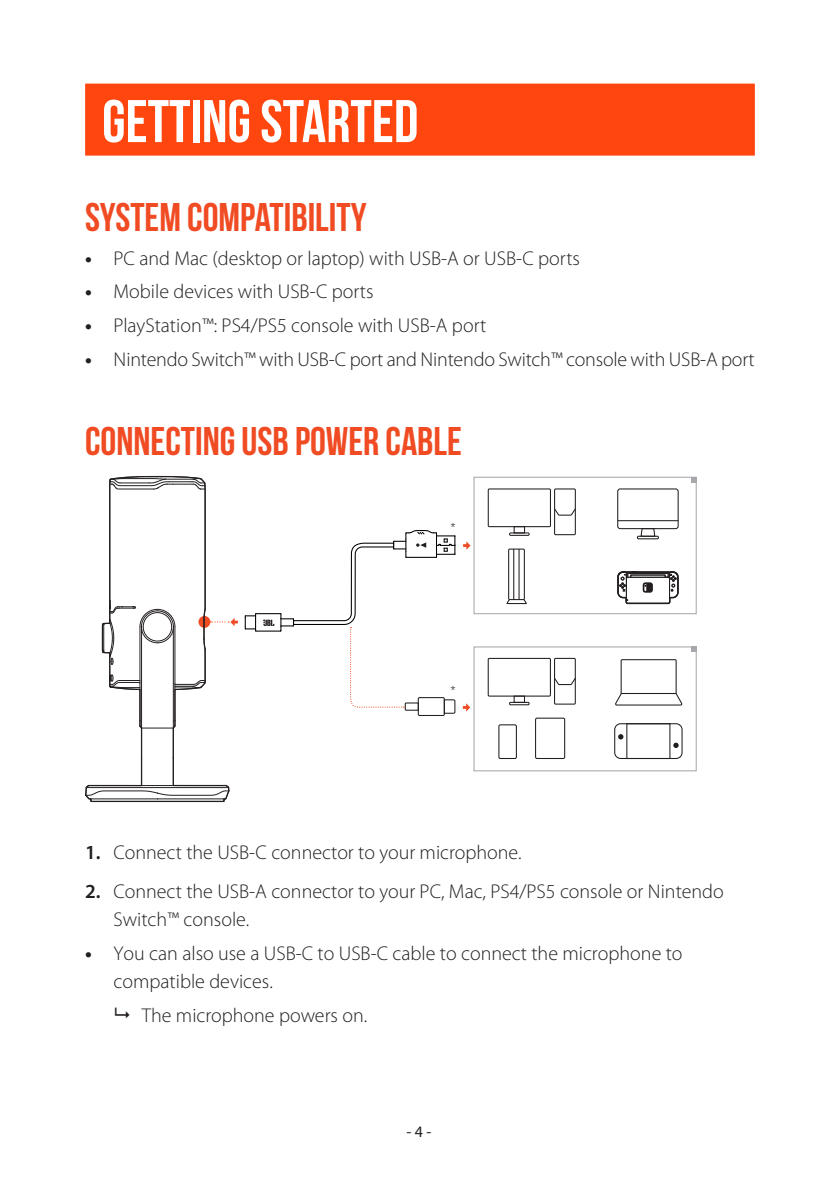
<style>
.page{position:relative;width:840px;height:1191px;background:#fff}
.page>*{position:absolute;margin:0;border:0;box-sizing:border-box;transform-origin:0 0}
.Title1{font:700 60px "Bebas Neue";color:#fff}
.Title2{font:700 40px "Bebas Neue";color:#f04b23}
.t1{font:300 20px/28px "Myriad Pro";color:#231f20}
.t2{font:16px "Myriad Pro";color:#231f20}
.t3{font:11.6px "Bebas Neue";color:#231f20}
.s1{font-weight:700}
.s2{font-weight:600}
</style>
<div class="page">
<div style="left:85px;top:84px;width:669px;height:72px;background:#ff460f"></div>
<svg style="left:463px;top:541px;width:7px;height:9px"></svg>
<div style="left:417px;top:697px;width:27px;height:19px;border:1px solid #231f20"></div>
<svg style="left:462px;top:703px;width:8px;height:8px"></svg>
<svg style="left:85px;top:476px;width:153px;height:326px"></svg>
<div style="left:473px;top:477px;width:223px;height:137px;border:1px solid #a6a8ab"></div>
<div style="left:487px;top:488px;width:63px;height:39px;border:1px solid #221e1f"></div>
<svg style="left:555px;top:507px;width:21px;height:9px"></svg>
<div style="left:553px;top:488px;width:22px;height:47px;border:1px solid #221e1f"></div>
<div style="left:509px;top:532px;width:20px;height:4px;border:1px solid #221e1f"></div>
<div style="left:617px;top:488px;width:61px;height:41px;border:1px solid #221e1f;border-radius:2px"></div>
<hr style="left:617px;top:520px;width:60px;height:1px;background:#221e1f">
<svg style="left:639px;top:527px;width:16px;height:9px"></svg>
<div style="left:636px;top:536px;width:22px;height:3px;border:1px solid #221e1f"></div>
<div style="left:508px;top:548px;width:16px;height:52px;border:1px solid #221e1f"></div>
<hr style="left:513px;top:549px;width:1px;height:50px;background:#221e1f">
<hr style="left:518px;top:549px;width:1px;height:50px;background:#221e1f">
<svg style="left:506px;top:598px;width:21px;height:7px"></svg>
<svg style="left:617px;top:571px;width:61px;height:33px"></svg>
<svg style="left:691px;top:648px;width:3px;height:4px"></svg>
<div style="left:473px;top:646px;width:223px;height:125px;border:1px solid #a6a8ab"></div>
<div style="left:513px;top:695px;width:11px;height:8px;border:1px solid #221e1f"></div>
<div style="left:487px;top:658px;width:63px;height:38px;border:1px solid #221e1f"></div>
<svg style="left:555px;top:677px;width:21px;height:9px"></svg>
<div style="left:553px;top:658px;width:22px;height:46px;border:1px solid #221e1f"></div>
<div style="left:508px;top:702px;width:21px;height:3px;border:1px solid #221e1f"></div>
<div style="left:498px;top:724px;width:18px;height:35px;border:1px solid #221e1f"></div>
<div style="left:534px;top:717px;width:31px;height:42px;border:1px solid #221e1f"></div>
<svg style="left:615px;top:659px;width:68px;height:47px"></svg>
<div style="left:614px;top:723px;width:68px;height:36px;border:1px solid #221e1f;border-radius:6px"></div>
<div style="left:626px;top:723px;width:44px;height:36px;border:1px solid #221e1f"></div>
<svg style="left:618px;top:734px;width:5px;height:5px"></svg>
<svg style="left:673px;top:742px;width:5px;height:6px"></svg>
<svg style="left:244px;top:530px;width:211px;height:184px"></svg>
<p class="Title1" style="left:102px;top:88px;width:317px">GETTING STARTED</p>
<p class="Title2" style="left:85px;top:195px;width:283px">SYSTEM COMPATIBILITY</p>
<p class="t1" style="left:85px;top:244px;width:496px"><span class="s1">•</span> PC and Mac (desktop or laptop) with USB-A or USB-C ports</p>
<p class="t1" style="left:85px;top:278px;width:290px"><span class="s1">•</span> Mobile devices with USB-C ports</p>
<p class="t1" style="left:85px;top:311px;width:402px"><span class="s1">•</span> PlayStation™: PS4/PS5 console with USB-A port</p>
<p class="t1" style="left:85px;top:345px;width:670px"><span class="s1">•</span> Nintendo Switch™ with USB-C port and Nintendo Switch™ console with USB-A port</p>
<p class="Title2" style="left:85px;top:419px;width:378px">CONNECTING USB POWER CABLE</p>
<p class="t3" style="left:450px;top:521px;width:6px">*</p>
<p class="t3" style="left:450px;top:683px;width:6px">*</p>
<p class="t1" style="left:85px;top:838px;width:438px"><span class="s2">1.</span> Connect the USB-C connector to your microphone.</p>
<p class="t1" style="left:113px;top:878px;width:611px;text-indent:-28px"><span class="s2">2.</span> Connect the USB-A connector to your PC, Mac, PS4/PS5 console or Nintendo<br>Switch™ console.</p>
<p class="t1" style="left:113px;top:939px;width:570px;text-indent:-28px"><span class="s1">•</span> You can also use a USB-C to USB-C cable to connect the microphone to compatible devices.</p>
<p class="t1" style="left:142px;top:1001px;width:227px">The microphone powers on.</p>
<p class="t2" style="left:406px;top:1122px;width:26px">- 4 -</p>
</div>
